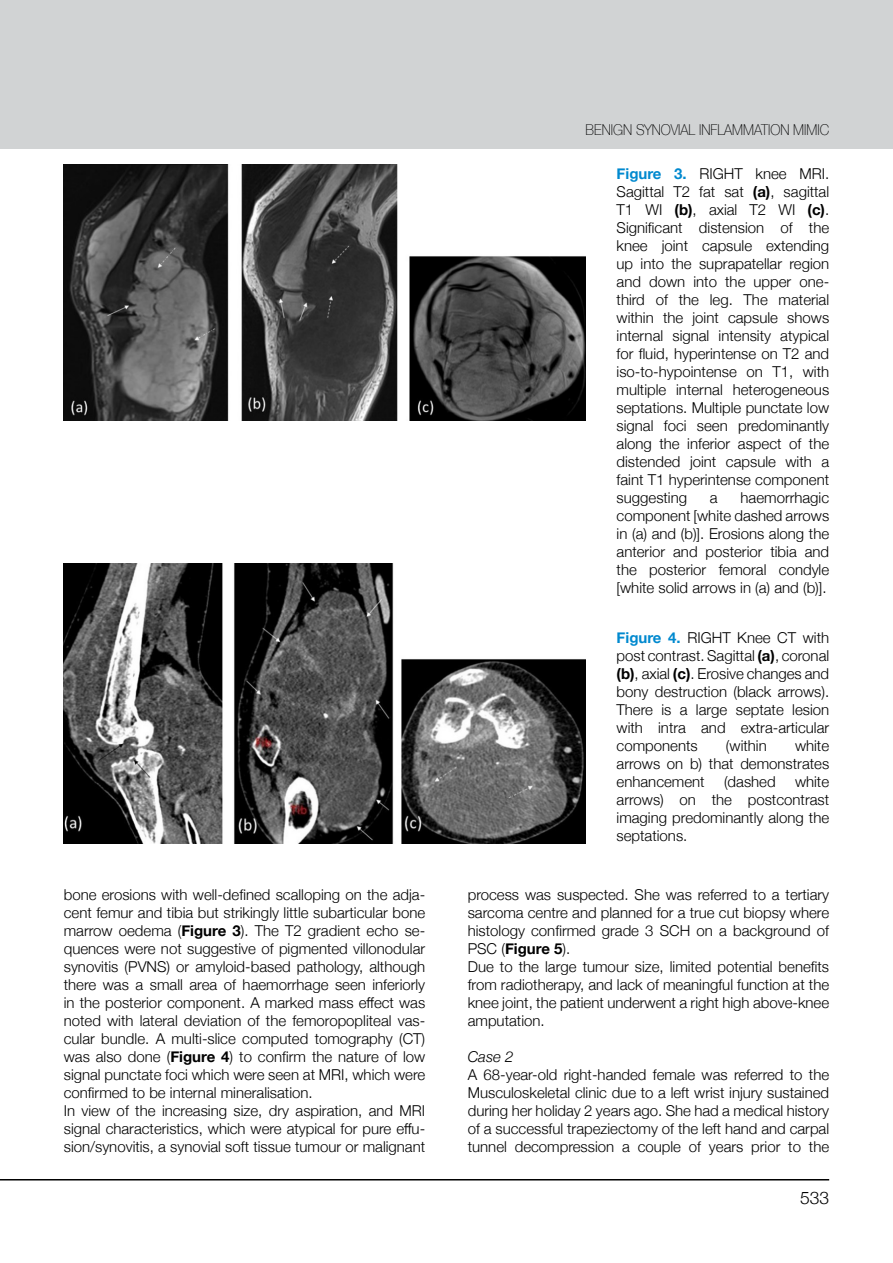
<style>
.page{position:relative;width:893px;height:1263px;background:#fff}
.page>*{position:absolute;margin:0;border:0;box-sizing:border-box;transform-origin:0 0}
.t1{font:300 17.4px "Helvetica Neue";color:#000}
.t2{font:300 15px/18px "Helvetica Neue";color:#000;text-align:justify}
.t3{font:100 15px "Helvetica Neue";color:#000;scale:.9 1}
.t4{font:italic 300 15px "Helvetica Neue";color:#000}
.s1{font-weight:700;color:#0089cf}
.s2{font-weight:700}
</style>
<div class="page">
<hr style="left:0;top:1179px;width:829px;height:1px;background:#000">
<div style="left:0;top:0;width:893px;height:149px;background:#d1d3d4"></div>
<img style="left:64px;top:165px;width:522px;height:255px">
<img style="left:64px;top:563px;width:522px;height:280px">
<p class="t3" style="left:586px;top:119px;width:272px">BENIGN SYNOVIAL INFLAMMATION MIMIC</p>
<p class="t2" style="left:617px;top:164px;width:214px"><span class="s1">Figure 3.</span> RIGHT knee MRI.<br>Sagittal T2 fat sat <span class="s2">(a)</span>, sagittal T1 WI <span class="s2">(b)</span>, axial T2 WI <span class="s2">(c)</span>.<br>Significant distension of the knee joint capsule extending up into the suprapatellar region and down into the upper one&shy;third of the leg. The material within the joint capsule shows internal signal intensity atypical for fluid, hyperintense on T2 and iso-to-hypointense on T1, with multiple internal heterogeneous septations. Multiple punctate low signal foci seen predominantly along the inferior aspect of the distended joint capsule with a faint T1 hyperintense component suggesting</p>
<p class="t3" style="left:799px;top:119px;width:36px">T TLE</p>
<p class="t2" style="left:617px;top:488px;width:214px;text-indent:124px">haemorrhagic component [white dashed arrows in (a) and (b)]. Erosions along the anterior and posterior tibia and the posterior femoral condyle [white solid arrows in (a) and (b)].</p>
<p class="t2" style="left:617px;top:628px;width:214px"><span class="s1">Figure 4.</span> RIGHT Knee CT with post contrast. Sagittal <span class="s2">(a)</span>, coronal <span class="s2">(b)</span>, axial <span class="s2">(c)</span>. Erosive changes and bony destruction (black arrows).<br>There is a large septate lesion with intra and extra-articular components</p>
<p class="t2" style="left:710px;top:488px;width:9px">a</p>
<p class="t2" style="left:726px;top:736px;width:42px">(within</p>
<p class="t2" style="left:617px;top:736px;width:214px;text-indent:178px">white arrows on b) that demonstrates enhancement</p>
<p class="t2" style="left:724px;top:772px;width:53px">(dashed</p>
<p class="t2" style="left:617px;top:772px;width:214px;text-indent:178px">white arrows) on the postcontrast imaging predominantly along the septations.</p>
<p class="t2" style="left:64px;top:885px;width:363px;text-align:left">bone erosions with well-defined scalloping on the adja&shy;cent femur and tibia but strikingly little subarticular bone marrow oedema (<span class="s2">Figure 3</span>). The T2 gradient echo se&shy;quences were not suggestive of pigmented villonodular synovitis (PVNS) or amyloid-based pathology, although there was a small area of haemorrhage seen inferiorly in the posterior component. A marked mass effect was noted with lateral deviation of the femoropopliteal vas&shy;cular bundle. A multi-slice computed tomography (CT) was also done (<span class="s2">Figure 4</span>) to confirm the nature of low signal punctate foci which were seen at MRI, which were confirmed to be internal mineralisation.<br>In view of the increasing size, dry aspiration, and MRI signal characteristics, which were atypical for pure effu&shy;sion/synovitis, a synovial soft tissue tumour or malignant</p>
<p class="t2" style="left:468px;top:885px;width:363px;text-align:left">process was suspected. She was referred to a tertiary sarcoma centre and planned for a true cut biopsy where histology confirmed grade 3 SCH on a background of PSC (<span class="s2">Figure 5</span>).<br>Due to the large tumour size, limited potential benefits from radiotherapy, and lack of meaningful function at the knee joint, the patient underwent a right high above-knee amputation.</p>
<p class="t4" style="left:468px;top:1045px;width:47px">Case 2</p>
<p class="t2" style="left:468px;top:1065px;width:363px">A 68-year-old right-handed female was referred to the Musculoskeletal clinic due to a left wrist injury sustained during her holiday 2 years ago. She had a medical history of a successful trapeziectomy of the left hand and carpal tunnel decompression a couple of years prior to the</p>
<p class="t1" style="left:800px;top:1184px;width:31px">533</p>
</div>
